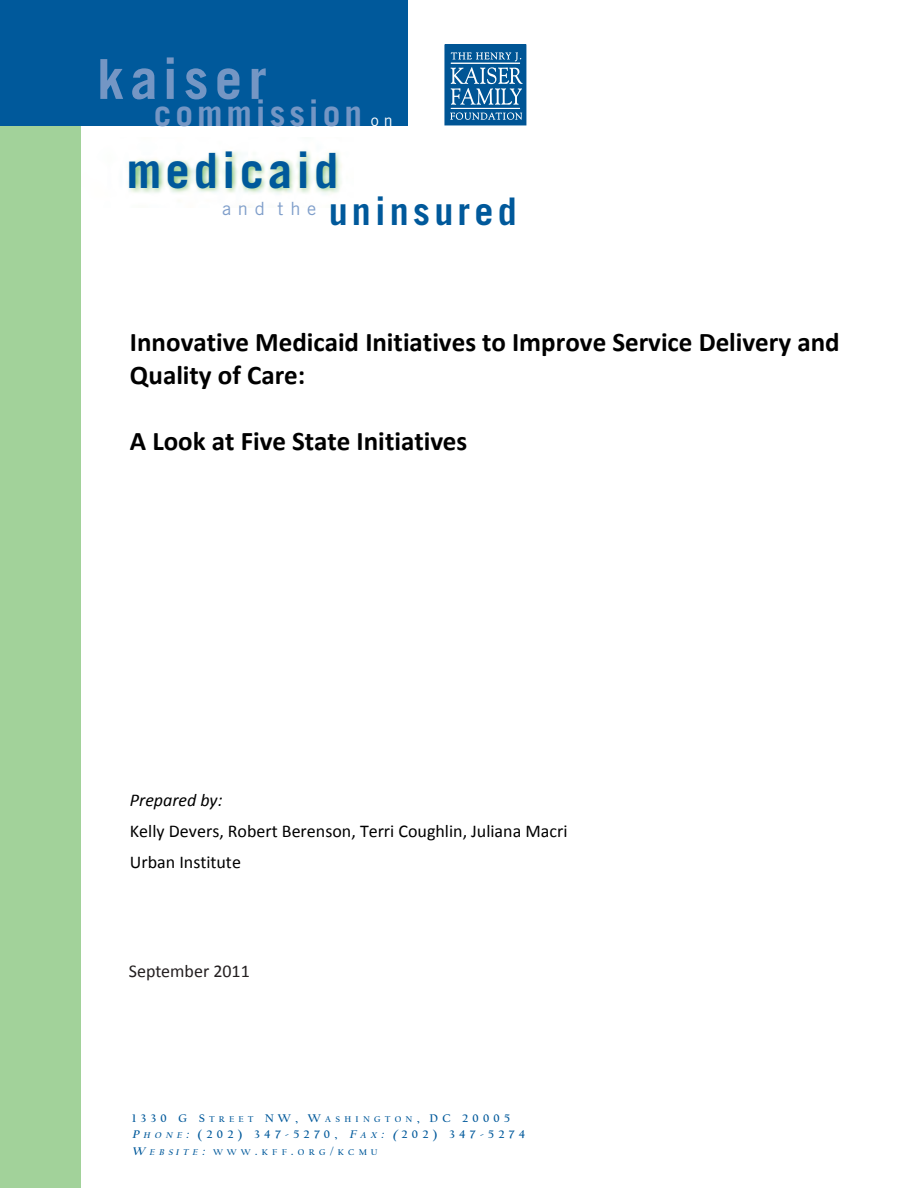
<style>
.page{position:relative;width:918px;height:1188px;background:#fff}
.page>*{position:absolute;margin:0;border:0;box-sizing:border-box;transform-origin:0 0}
.t1{font:700 55.2px "Trade Gothic";letter-spacing:.11em;color:#7496c4}
.t2{font:700 48.6px "Trade Gothic";letter-spacing:.085em;color:#00599b}
.t3{font:700 38.1px "Trade Gothic";letter-spacing:.11em;color:#00599b}
.t4{font:700 35.4px "Trade Gothic";letter-spacing:.11em;color:#7496c4}
.t5{font:700 27px/33.2px "Calibri";color:#000}
.t6{font:18.3px "Trade Gothic";letter-spacing:.365em;color:#7f9eca}
.t7{font:18px/30.9px "Calibri";color:#000}
.t8{font:18px "Calibri";color:#231f20}
.t9{font:700 11.55px/16.5px "Californian";letter-spacing:.375em;color:#00599b}
.t10{font:700 8.7px "Californian";letter-spacing:.5em;color:#00599b}
.s1{font-weight:400;font-size:16.05px;color:#fff}
.s2{font-style:italic}
.s3{font-size:8.7px}
.s4{font-style:italic;font-size:8.7px}
.s5{font-style:italic;font-size:11.55px}
.s6{font-size:11.55px}
</style>
<div class="page">
<img style="left:129px;top:151px;width:213px;height:43px">
<div style="left:0;top:2px;width:81px;height:1186px;background:#a2d29a"></div>
<div style="left:0;top:0;width:407px;height:126px;background:#00599b"></div>
<div style="left:445px;top:45px;width:81px;height:80px;background:#005595"></div>
<svg style="left:451px;top:52px;width:70px;height:9px"></svg>
<svg style="left:451px;top:67px;width:72px;height:38px"></svg>
<svg style="left:450px;top:112px;width:72px;height:8px"></svg>
<hr style="left:451px;top:63px;width:69px;height:1px;background:#fff">
<hr style="left:451px;top:108px;width:69px;height:1px;background:#fff">
<p class="t1" style="left:97px;top:45px;width:171px">kaiser</p>
<p class="t4" style="left:154px;top:91px;width:240px">commission <span class="s1">o n</span></p>
<p class="t2" style="left:126px;top:141px;width:213px">medicaid</p>
<p class="t6" style="left:222px;top:197px;width:96px">and the</p>
<p class="t3" style="left:329px;top:188px;width:190px">uninsured</p>
<p class="t5" style="left:130px;top:325px;width:711px">Innovative Medicaid Initiatives to Improve Service Delivery and<br>Quality of Care:</p>
<p class="t5" style="left:130px;top:424px;width:339px">A Look at Five State Initiatives</p>
<p class="t7" style="left:130px;top:784px;width:439px"><span class="s2">Prepared by:<br></span>Kelly Devers, Robert Berenson, Terri Coughlin, Juliana Macri<br>Urban Institute</p>
<p class="t8" style="left:129px;top:960px;width:123px">September 2011</p>
<p class="t9" style="left:132px;top:1111px;width:395px">1330 G S<span class="s3">TREET</span> NW, W<span class="s3">ASHINGTON</span>, DC 20005<br><span class="s2">P</span><span class="s4">HONE</span><span class="s2">:</span> (202) 347-5270, <span class="s2">F</span><span class="s4">AX</span><span class="s2">: (</span>202) 347-5274</p>
<p class="t10" style="left:132px;top:1148px;width:247px"><span class="s5">W</span><span class="s2">EBSITE</span><span class="s5">:</span> WWW<span class="s6">.</span>KFF<span class="s6">.</span>ORG<span class="s6">/</span>KCMU</p>
</div>
